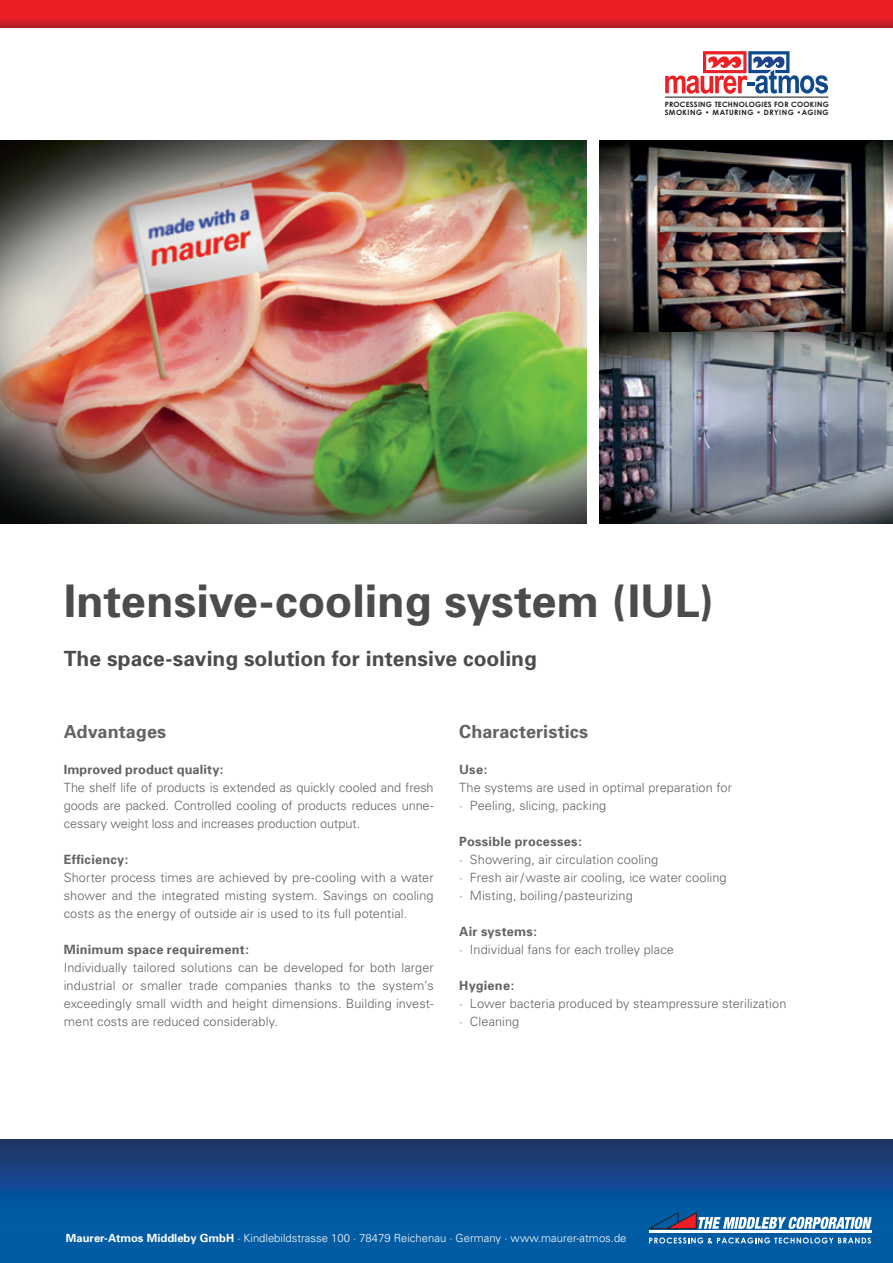
<style>
.page{position:relative;width:893px;height:1263px;background:#fff}
.page>*{position:absolute;margin:0;border:0;box-sizing:border-box;transform-origin:0 0}
.t1{font:700 45px "Univers";color:#4b4c4d}
.t2{font:700 21px "Univers";letter-spacing:.005em;color:#4b4c4d}
.t3{font:700 18px "Univers";letter-spacing:.005em;color:#636366}
.t4{font:300 12.75px/18px "Univers";letter-spacing:.005em;color:#636366;text-align:justify}
.t5{font:700 12.75px "Univers";letter-spacing:.02em;color:#636366}
.t6{font:300 11.25px "Univers";color:#fff}
.t7{font:700 7.35px/7.9px "Century Gothic";letter-spacing:.03em;color:#231f20}
.s1{font-weight:700}
</style>
<div class="page">
<svg style="left:0;top:1140px;width:893px;height:123px;background:#0c4e92"></svg>
<svg style="left:665px;top:51px;width:163px;height:43px"></svg>
<hr style="left:665px;top:97px;width:164px;height:1px;background:#211e1e">
<hr style="left:649px;top:1231px;width:223px;height:2px;background:#fff">
<svg style="left:646px;top:1212px;width:226px;height:17px"></svg>
<svg style="left:649px;top:1237px;width:222px;height:6px"></svg>
<svg style="left:0;top:0;width:893px;height:28px;background:#df1e25"></svg>
<img style="left:600px;top:141px;width:293px;height:191px">
<img style="left:0;top:141px;width:587px;height:382px">
<img style="left:600px;top:332px;width:293px;height:191px">
<p class="t7" style="left:665px;top:100px;width:166px">PROCESSING TECHNOLOGIES FOR COOKING<br>SMOKING • MATURING • DRYING •AGING</p>
<h1 class="t1" style="left:64px;top:573px;width:652px">Intensive-cooling system (IUL)</h1>
<h2 class="t2" style="left:64px;top:646px;width:475px">The space-saving solution for intensive cooling</h2>
<h3 class="t3" style="left:64px;top:721px;width:104px">Advantages</h3>
<p class="t5" style="left:64px;top:762px;width:161px">Improved product quality:</p>
<p class="t4" style="left:64px;top:778px;width:371px">The shelf life of products is extended as quickly cooled and fresh goods are packed. Controlled cooling of products reduces unne&shy;cessary weight loss and increases production output.</p>
<p class="t5" style="left:64px;top:852px;width:66px">Efficiency:</p>
<p class="t4" style="left:64px;top:869px;width:371px">Shorter process times are achieved by pre-cooling with a water shower and the integrated misting system. Savings on cooling costs as the energy of outside air is used to its full potential.</p>
<p class="t5" style="left:64px;top:942px;width:187px">Minimum space requirement:</p>
<p class="t4" style="left:64px;top:959px;width:371px">Individually tailored solutions can be developed for both larger industrial or smaller trade companies thanks to the system’s exceedingly small width and height dimensions. Building invest&shy;ment costs are reduced considerably.</p>
<h3 class="t3" style="left:459px;top:721px;width:131px">Characteristics</h3>
<p class="t5" style="left:459px;top:762px;width:30px">Use:</p>
<p class="t4" style="left:459px;top:778px;width:274px">The systems are used in optimal preparation for · Peeling, slicing, packing</p>
<p class="t5" style="left:459px;top:834px;width:124px">Possible processes:</p>
<p class="t4" style="left:459px;top:851px;width:269px;text-align:left">· Showering, air circulation cooling<br>· Fresh air/waste air cooling, ice water cooling · Misting, boiling/pasteurizing</p>
<p class="t5" style="left:459px;top:924px;width:79px">Air systems:</p>
<p class="t4" style="left:459px;top:941px;width:216px">· Individual fans for each trolley place</p>
<p class="t5" style="left:459px;top:978px;width:57px">Hygiene:</p>
<p class="t4" style="left:459px;top:995px;width:329px">· Lower bacteria produced by steampressure sterilization · Cleaning</p>
<p class="t6" style="left:66px;top:1231px;width:562px"><span class="s1">Maurer-Atmos Middleby GmbH</span> · Kindlebildstrasse 100 · 78479 Reichenau · Germany · www.maurer-atmos.de</p>
</div>
